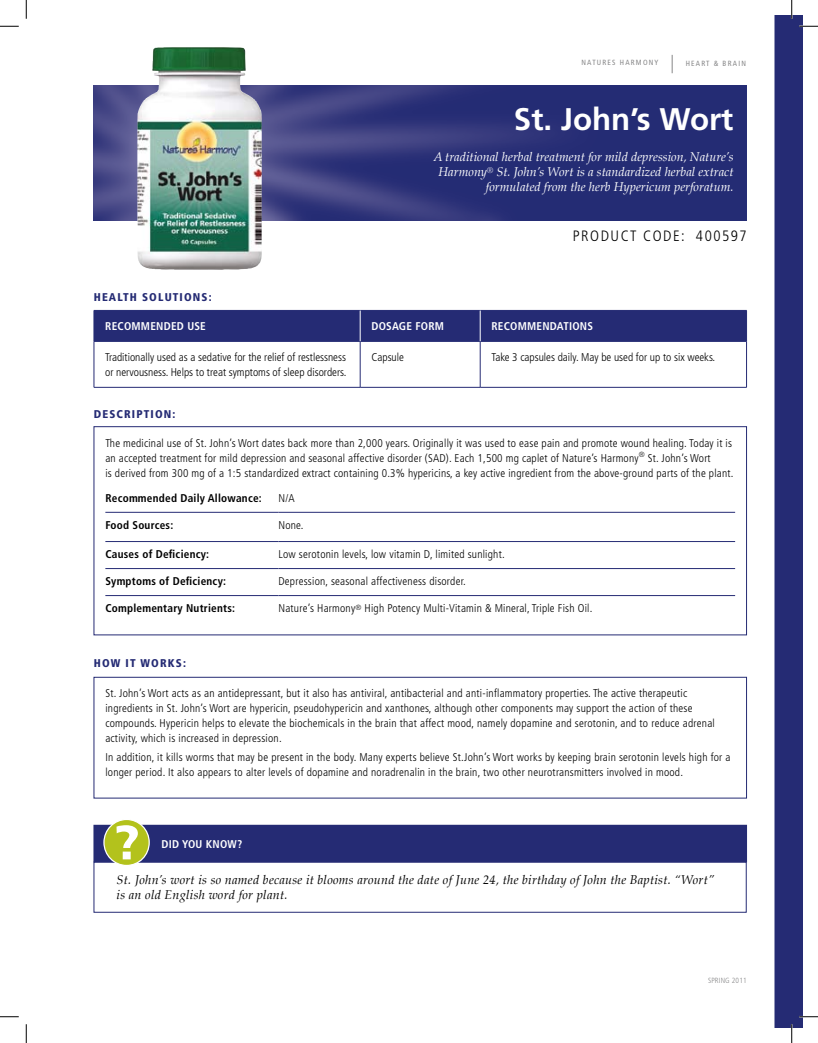
<style>
.page{position:relative;width:818px;height:1043px;background:#fff}
.page>*{position:absolute;margin:0;border:0;box-sizing:border-box;transform-origin:0 0}
.t1{font:700 31.25px "Frutiger";color:#fff}
.t2{font:300 condensed 15px "Frutiger";letter-spacing:.1em;color:#000}
.t3{font:italic 12.5px/15px "Palatino";color:#fff;text-align:right}
.t4{font:italic 12.5px/15px "Palatino";letter-spacing:.02em;color:#000}
.t5{font:300 condensed 11.25px/15px "Frutiger";letter-spacing:.02em;color:#000}
.t6{font:300 condensed 11.25px/15px "Frutiger";color:#000}
.t7{font:700 condensed 11.25px "Frutiger";letter-spacing:.02em;color:#000}
.t8{font:700 condensed 11.25px "Frutiger";letter-spacing:.02em;color:#fff}
.t9{font:900 condensed 11.25px "Frutiger";letter-spacing:.1em;color:#252b74}
.t10{font:condensed 7.5px "Frutiger";letter-spacing:.16em;color:#868687}
.t11{font:300 condensed 7.5px "Frutiger";letter-spacing:.02em;color:#868687}
</style>
<div class="page">
<img style="left:94px;top:86px;width:652px;height:135px">
<svg style="left:672px;top:55px;width:1px;height:18px"></svg>
<div style="left:95px;top:311px;width:651px;height:30px;background:#252b74"></div>
<hr style="left:94px;top:310px;width:266px;height:1px;background:#252b74">
<hr style="left:94px;top:310px;width:1px;height:31px;background:#252b74">
<hr style="left:360px;top:310px;width:120px;height:1px;background:#252b74">
<hr style="left:480px;top:310px;width:266px;height:1px;background:#252b74">
<hr style="left:746px;top:310px;width:1px;height:31px;background:#252b74">
<hr style="left:94px;top:341px;width:266px;height:1px;background:#252b74">
<hr style="left:360px;top:341px;width:120px;height:1px;background:#252b74">
<hr style="left:480px;top:341px;width:266px;height:1px;background:#252b74">
<hr style="left:360px;top:310px;width:1px;height:31px;background:#fff">
<hr style="left:480px;top:310px;width:1px;height:31px;background:#fff">
<hr style="left:94px;top:341px;width:1px;height:46px;background:#252b74">
<hr style="left:360px;top:341px;width:1px;height:46px;background:#252b74">
<hr style="left:480px;top:341px;width:1px;height:46px;background:#252b74">
<hr style="left:746px;top:341px;width:1px;height:46px;background:#252b74">
<hr style="left:94px;top:387px;width:266px;height:1px;background:#252b74">
<hr style="left:360px;top:387px;width:120px;height:1px;background:#252b74">
<hr style="left:480px;top:387px;width:266px;height:1px;background:#252b74">
<hr style="left:105px;top:512px;width:173px;height:1px;background:#252b74">
<hr style="left:278px;top:512px;width:457px;height:1px;background:#252b74">
<hr style="left:105px;top:541px;width:173px;height:1px;background:#252b74">
<hr style="left:278px;top:541px;width:457px;height:1px;background:#252b74">
<hr style="left:105px;top:568px;width:173px;height:1px;background:#252b74">
<hr style="left:278px;top:568px;width:457px;height:1px;background:#252b74">
<hr style="left:105px;top:595px;width:173px;height:1px;background:#252b74">
<hr style="left:278px;top:595px;width:457px;height:1px;background:#252b74">
<div style="left:94px;top:426px;width:652px;height:209px;border:1px solid #252b74"></div>
<div style="left:94px;top:677px;width:652px;height:121px;border:1px solid #252b74"></div>
<div style="left:94px;top:862px;width:652px;height:50px;border:1px solid #252b74"></div>
<div style="left:94px;top:825px;width:652px;height:36px;background:#252b74"></div>
<div style="left:94px;top:825px;width:652px;height:37px;border:1px solid #252b74"></div>
<div style="left:104px;top:819px;width:45px;height:46px;background:#b3c21c;border-radius:50%"></div>
<div style="left:103px;top:818px;width:47px;height:48px;border:1px solid #fff;border-radius:50%"></div>
<svg style="left:116px;top:825px;width:22px;height:34px"></svg>
<img style="left:137px;top:47px;width:125px;height:223px">
<svg style="left:0;top:25px;width:19px;height:2px"></svg>
<svg style="left:0;top:1016px;width:19px;height:1px"></svg>
<svg style="left:25px;top:0;width:2px;height:19px"></svg>
<svg style="left:25px;top:1024px;width:2px;height:18px"></svg>
<svg style="left:774px;top:0;width:44px;height:1042px"></svg>
<p class="t10" style="left:581px;top:58px;width:79px">NATURES HARMONY</p>
<p class="t10" style="left:685px;top:59px;width:11px">HEART</p>
<p class="t10" style="left:713px;top:59px;width:32px">&amp; BRA IN</p>
<h1 class="t1" style="left:514px;top:101px;width:221px">St. John’s Wort</h1>
<p class="t3" style="left:433px;top:150px;width:301px">A traditional herbal treatment for mild depression, Nature’s<br>Harmony<sup>®</sup> St. John’s Wort is a standardized herbal extract formulated from the herb Hypericum perforatum.</p>
<h2 class="t2" style="left:572px;top:227px;width:175px">PRODUCT CODE: 400597</h2>
<p class="t9" style="left:94px;top:290px;width:119px">HEALTH SOLUTIONS:</p>
<p class="t8" style="left:105px;top:319px;width:102px">RECOMMENDED USE</p>
<p class="t8" style="left:371px;top:319px;width:74px">DOSAGE FORM</p>
<p class="t8" style="left:491px;top:319px;width:103px">RECOMMENDATIONS</p>
<p class="t6" style="left:105px;top:350px;width:243px">Traditionally used as a sedative for the relief of restlessness or nervousness. Helps to treat symptoms of sleep disorders.</p>
<p class="t6" style="left:371px;top:350px;width:34px">Capsule</p>
<p class="t6" style="left:491px;top:350px;width:225px">Take 3 capsules daily. May be used for up to six weeks.</p>
<p class="t9" style="left:94px;top:407px;width:83px">DESCRIPTION:</p>
<p class="t5" style="left:105px;top:435px;width:629px">The medicinal use of St. John’s Wort dates back more than 2,000 years. Originally it was used to ease pain and promote wound healing. Today it is an accepted treatment for mild depression and seasonal affective disorder (SAD). Each 1,500 mg caplet of Nature’s Harmony<sup>®</sup> St. John’s Wort<br>is derived from 300 mg of a 1:5 standardized extract containing 0.3% hypericins, a key active ingredient from the above-ground parts of the plant.</p>
<p class="t7" style="left:105px;top:491px;width:158px">Recommended Daily Allowance:</p>
<p class="t5" style="left:278px;top:490px;width:18px">N/A</p>
<p class="t7" style="left:105px;top:518px;width:69px">Food Sources:</p>
<p class="t5" style="left:278px;top:517px;width:27px">None.</p>
<p class="t7" style="left:105px;top:547px;width:105px">Causes of Deficiency:</p>
<p class="t5" style="left:278px;top:547px;width:228px">Low serotonin levels, low vitamin D, limited sunlight.</p>
<p class="t7" style="left:105px;top:574px;width:122px">Symptoms of Deficiency:</p>
<p class="t5" style="left:278px;top:574px;width:189px">Depression, seasonal affectiveness disorder.</p>
<p class="t7" style="left:105px;top:601px;width:131px">Complementary Nutrients:</p>
<p class="t5" style="left:278px;top:601px;width:315px">Nature’s Harmony<sup>®</sup> High Potency Multi-Vitamin &amp; Mineral, Triple Fish Oil.</p>
<p class="t9" style="left:94px;top:656px;width:94px">HOW IT WORKS:</p>
<p class="t5" style="left:105px;top:686px;width:611px">St. John’s Wort acts as an antidepressant, but it also has antiviral, antibacterial and anti-inflammatory properties. The active therapeutic ingredients in St. John’s Wort are hypericin, pseudohypericin and xanthones, although other components may support the action of these compounds. Hypericin helps to elevate the biochemicals in the brain that affect mood, namely dopamine and serotonin, and to reduce adrenal activity, which is increased in depression.</p>
<p class="t5" style="left:105px;top:749px;width:626px">In addition, it kills worms that may be present in the body. Many experts believe St.John’s Wort works by keeping brain serotonin levels high for a longer period. It also appears to alter levels of dopamine and noradrenalin in the brain, two other neurotransmitters involved in mood.</p>
<p class="t8" style="left:162px;top:837px;width:82px">DID YOU KNOW?</p>
<p class="t4" style="left:117px;top:872px;width:599px">St. John’s wort is so named because it blooms around the date of June 24, the birthday of John the Baptist. “Wort” is an old English word for plant.</p>
<p class="t11" style="left:708px;top:976px;width:40px">SPRING 2011</p>
</div>
